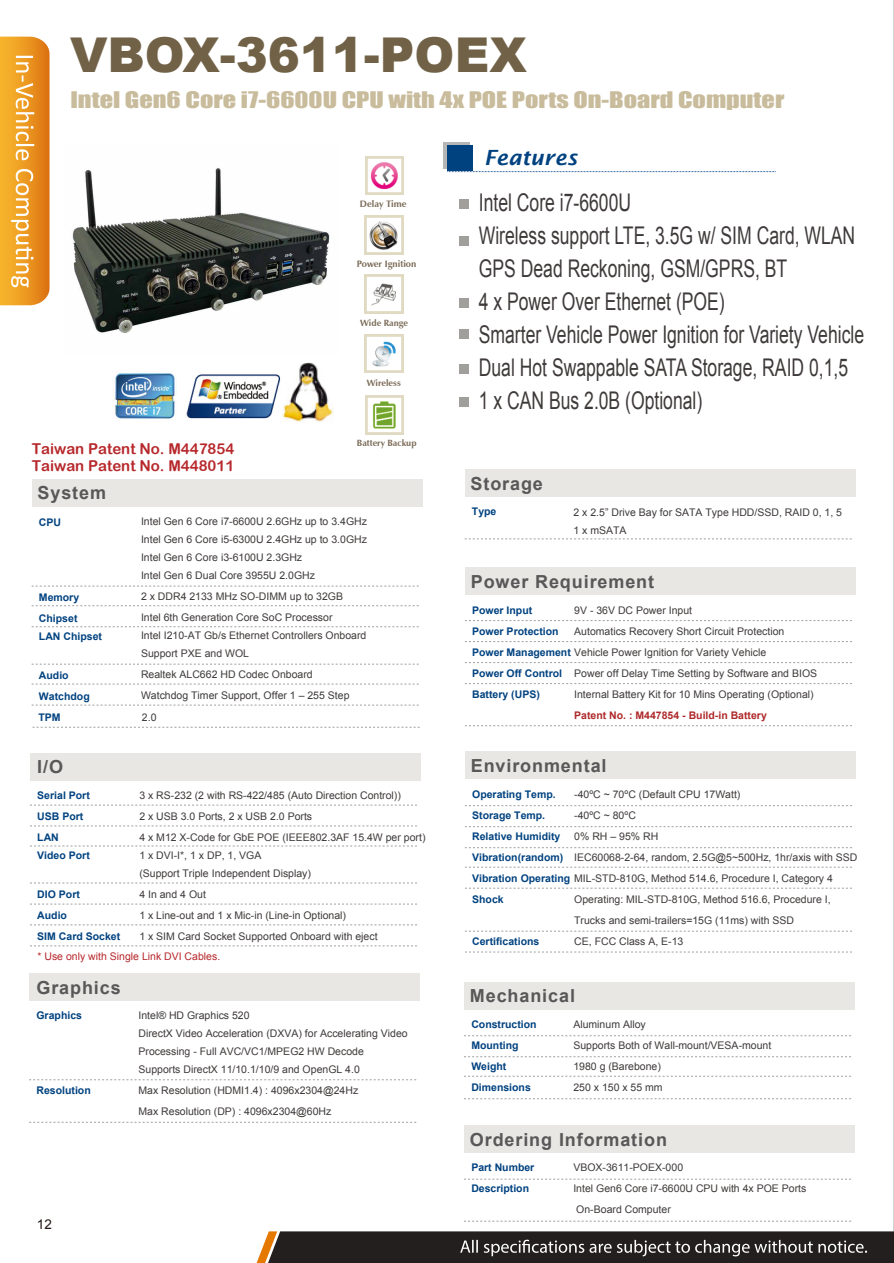
<style>
.page{position:relative;width:894px;height:1263px;background:#fff}
.page>*{position:absolute;margin:0;border:0;box-sizing:border-box;transform-origin:0 0}
.t1{font:900 48px "Arial";color:#716247}
.t2{font:24.3px/33px "Arial";color:#3e3a39;scale:.72 1}
.t3{font:21px "Impact";color:#c9bc9c;scale:1.25 1}
.t4{font:italic 600 21px "Lucida Sans";color:#004280}
.t5{font:700 18px "Arial";letter-spacing:.05em;color:#595757}
.t6{font:15px "Arial Rounded MT Bold";color:#b7282c}
.t7{font:13.5px "Arial";color:#221815}
.t8{font:10.5px/21px "Arial";color:#3e3a39}
.t9{font:700 10.5px/21px "Arial";color:#004280}
.t10{font:700 10.5px "Arial";color:#ae292b}
.t11{font:10.5px "Arial";color:#b7282c}
.t12{font:700 9.3px "Zapf Humanist 601 BT";color:#7a6a56}
.t13{font:700 9px "Zapf Humanist 601 BT";color:#7a6a56}
.s1{font-weight:400;color:#3e3a39}
</style>
<div class="page">
<hr style="left:893px;top:0;width:1px;height:1263px;background:#c9caca">
<svg style="left:256px;top:1231px;width:637px;height:32px;background:#3a3533"></svg>
<svg style="left:0;top:37px;width:50px;height:268px;background:#eda238"></svg>
<div style="left:32px;top:479px;width:390px;height:27px;background:#e8e7e4"></div>
<svg style="left:32px;top:605px;width:387px;height:1px"></svg>
<svg style="left:32px;top:586px;width:387px;height:1px"></svg>
<svg style="left:32px;top:626px;width:387px;height:1px"></svg>
<svg style="left:32px;top:684px;width:387px;height:1px"></svg>
<svg style="left:32px;top:705px;width:387px;height:1px"></svg>
<svg style="left:32px;top:664px;width:387px;height:1px"></svg>
<div style="left:29px;top:973px;width:390px;height:27px;background:#e8e7e4"></div>
<svg style="left:29px;top:1079px;width:388px;height:1px"></svg>
<svg style="left:29px;top:1122px;width:388px;height:1px"></svg>
<div style="left:443px;top:142px;width:26px;height:27px;background:linear-gradient(to right,#b5b6b6,#b5b6b6)"></div>
<div style="left:447px;top:146px;width:25px;height:25px;background:#004280"></div>
<svg style="left:447px;top:171px;width:328px;height:1px"></svg>
<div style="left:460px;top:200px;width:9px;height:9px;background:#a09f9b"></div>
<div style="left:460px;top:237px;width:9px;height:9px;background:#a09f9b"></div>
<div style="left:460px;top:330px;width:9px;height:9px;background:#a09f9b"></div>
<div style="left:460px;top:364px;width:9px;height:9px;background:#a09f9b"></div>
<div style="left:460px;top:397px;width:9px;height:9px;background:#a09f9b"></div>
<div style="left:460px;top:299px;width:9px;height:9px;background:#a09f9b"></div>
<div style="left:465px;top:568px;width:390px;height:27px;background:#e8e7e4"></div>
<div style="left:464px;top:982px;width:390px;height:27px;background:#e8e7e4"></div>
<div style="left:464px;top:1125px;width:390px;height:27px;background:#e8e7e4"></div>
<svg style="left:464px;top:1056px;width:387px;height:1px"></svg>
<svg style="left:464px;top:1035px;width:387px;height:1px"></svg>
<svg style="left:464px;top:1076px;width:387px;height:1px"></svg>
<svg style="left:464px;top:1098px;width:387px;height:1px"></svg>
<svg style="left:464px;top:1179px;width:387px;height:1px"></svg>
<svg style="left:464px;top:1221px;width:387px;height:1px"></svg>
<div style="left:465px;top:752px;width:390px;height:27px;background:#e8e7e4"></div>
<svg style="left:464px;top:826px;width:388px;height:1px"></svg>
<svg style="left:464px;top:805px;width:388px;height:1px"></svg>
<svg style="left:464px;top:847px;width:388px;height:1px"></svg>
<svg style="left:465px;top:867px;width:387px;height:1px"></svg>
<svg style="left:465px;top:931px;width:387px;height:1px"></svg>
<svg style="left:465px;top:888px;width:387px;height:1px"></svg>
<svg style="left:464px;top:641px;width:388px;height:1px"></svg>
<svg style="left:464px;top:620px;width:388px;height:1px"></svg>
<svg style="left:464px;top:662px;width:388px;height:1px"></svg>
<svg style="left:464px;top:683px;width:388px;height:1px"></svg>
<svg style="left:465px;top:725px;width:387px;height:1px"></svg>
<svg style="left:465px;top:952px;width:387px;height:1px"></svg>
<img style="left:364px;top:215px;width:39px;height:40px">
<img style="left:364px;top:275px;width:39px;height:38px">
<img style="left:365px;top:334px;width:38px;height:39px">
<img style="left:365px;top:396px;width:38px;height:38px">
<img style="left:365px;top:156px;width:38px;height:38px">
<img style="left:282px;top:363px;width:51px;height:60px">
<img style="left:186px;top:374px;width:94px;height:45px">
<div style="left:464px;top:469px;width:390px;height:27px;background:#e8e7e4"></div>
<svg style="left:464px;top:538px;width:388px;height:1px"></svg>
<img style="left:115px;top:373px;width:62px;height:46px">
<div style="left:30px;top:753px;width:390px;height:27px;background:#e8e7e4"></div>
<svg style="left:30px;top:924px;width:387px;height:1px"></svg>
<svg style="left:30px;top:846px;width:387px;height:1px"></svg>
<svg style="left:30px;top:904px;width:387px;height:1px"></svg>
<svg style="left:30px;top:945px;width:387px;height:1px"></svg>
<svg style="left:30px;top:883px;width:387px;height:1px"></svg>
<svg style="left:30px;top:826px;width:387px;height:1px"></svg>
<svg style="left:30px;top:805px;width:387px;height:1px"></svg>
<img style="left:72px;top:168px;width:258px;height:165px">
<svg style="left:33px;top:727px;width:387px;height:1px"></svg>
<h1 class="t1" style="left:70px;top:20px;width:458px">VBOX-3611-POEX</h1>
<h3 class="t3" style="left:70px;top:83px;width:572px">Intel Gen6 Core i7-6600U CPU with 4x POE Ports On-Board Computer</h3>
<p class="t12" style="left:360px;top:198px;width:48px">Delay Time</p>
<p class="t12" style="left:357px;top:258px;width:61px">Power Ignition</p>
<p class="t13" style="left:360px;top:317px;width:49px">Wide Range</p>
<h3 class="t6" style="left:32px;top:440px;width:204px">Taiwan Patent No. M447854</h3>
<h3 class="t6" style="left:32px;top:457px;width:204px">Taiwan Patent No. M448011</h3>
<p class="t13" style="left:367px;top:377px;width:36px">Wireless</p>
<p class="t13" style="left:357px;top:437px;width:61px">Battery Backup</p>
<h3 class="t5" style="left:38px;top:481px;width:70px">System</h3>
<p class="t9" style="left:39px;top:512px;width:24px">CPU</p>
<p class="t9" style="left:39px;top:587px;width:42px">Memory<br>Chipset</p>
<p class="t9" style="left:39px;top:626px;width:65px">LAN Chipset</p>
<p class="t9" style="left:39px;top:665px;width:52px">Audio<br>Watchdog</p>
<p class="t8" style="left:141px;top:512px;width:227px;line-height:18px">Intel Gen 6 Core i7-6600U 2.6GHz up to 3.4GHz Intel Gen 6 Core i5-6300U 2.4GHz up to 3.0GHz Intel Gen 6 Core i3-6100U 2.3GHz<br>Intel Gen 6 Dual Core 3955U 2.0GHz</p>
<p class="t8" style="left:141px;top:586px;width:203px">2 x DDR4 2133 MHz SO-DIMM up to 32GB<br>Intel 6th Generation Core SoC Processor</p>
<p class="t8" style="left:141px;top:626px;width:227px;line-height:18px">Intel I210-AT Gb/s Ethernet Controllers Onboard<br>Support PXE and WOL</p>
<p class="t8" style="left:141px;top:664px;width:210px">Realtek ALC662 HD Codec Onboard<br>Watchdog Timer Support, Offer 1 – 255 Step</p>
<p class="t9" style="left:38px;top:707px;width:24px">TPM</p>
<p class="t8" style="left:142px;top:706px;width:16px">2.0</p>
<h3 class="t5" style="left:37px;top:755px;width:27px">I/O</h3>
<p class="t9" style="left:37px;top:785px;width:54px">Serial Port<br>USB Port<br>LAN</p>
<p class="t9" style="left:37px;top:845px;width:54px">Video Port</p>
<p class="t9" style="left:37px;top:884px;width:84px">DIO Port<br>Audio<br>SIM Card Socket</p>
<p class="t8" style="left:139px;top:785px;width:287px">3 x RS-232 (2 with RS-422/485 (Auto Direction Control))<br>2 x USB 3.0 Ports, 2 x USB 2.0 Ports<br>4 x M12 X-Code for GbE POE (IEEE802.3AF 15.4W per port)</p>
<p class="t8" style="left:139px;top:846px;width:173px;line-height:18px">1 x DVI-I*, 1 x DP, 1, VGA<br>(Support Triple Independent Display)</p>
<p class="t8" style="left:139px;top:884px;width:240px">4 In and 4 Out<br>1 x Line-out and 1 x Mic-in (Line-in Optional)<br>1 x SIM Card Socket Supported Onboard with eject</p>
<p class="t11" style="left:37px;top:949px;width:184px">* Use only with Single Link DVI Cables.</p>
<h3 class="t5" style="left:36px;top:975px;width:86px">Graphics</h3>
<p class="t9" style="left:36px;top:1005px;width:47px">Graphics</p>
<p class="t9" style="left:36px;top:1080px;width:56px">Resolution</p>
<p class="t8" style="left:138px;top:1006px;width:271px;line-height:18px">Intel® HD Graphics 520<br>DirectX Video Acceleration (DXVA) for Accelerating Video Processing - Full AVC/VC1/MPEG2 HW Decode Supports DirectX 11/10.1/10/9 and OpenGL 4.0</p>
<p class="t8" style="left:138px;top:1080px;width:221px">Max Resolution (HDMI1.4) : 4096x2304@24Hz<br>Max Resolution (DP) : 4096x2304@60Hz</p>
<p class="t7" style="left:37px;top:1215px;width:17px">12</p>
<h3 class="t4" style="left:484px;top:145px;width:95px">Features</h3>
<p class="t2" style="left:478px;top:186px;width:536px">Intel Core i7-6600U<br>Wireless support LTE, 3.5G w/ SIM Card, WLAN GPS Dead Reckoning, GSM/GPRS, BT<br>4 x Power Over Ethernet (POE)<br>Smarter Vehicle Power Ignition for Variety Vehicle Dual Hot Swappable SATA Storage, RAID 0,1,5<br>1 x CAN Bus 2.0B (Optional)</p>
<h3 class="t5" style="left:470px;top:471px;width:74px">Storage</h3>
<p class="t9" style="left:472px;top:501px;width:26px">Type</p>
<p class="t8" style="left:573px;top:503px;width:270px;line-height:18px">2 x 2.5” Drive Bay for SATA Type HDD/SSD, RAID 0, 1, 5<br>1 x mSATA</p>
<h3 class="t5" style="left:470px;top:570px;width:185px">Power Requirement</h3>
<p class="t9" style="left:472px;top:600px;width:295px">Power Input<br>Power Protection<br>Power Management <span class="s1">Vehicle Power Ignition for Variety Vehicle<br></span>Power Off Control<br>Battery (UPS)</p>
<p class="t8" style="left:574px;top:600px;width:212px">9V - 36V DC Power Input<br>Automatics Recovery Short Circuit Protection</p>
<p class="t8" style="left:574px;top:663px;width:244px">Power off Delay Time Setting by Software and BIOS<br>Internal Battery Kit for 10 Mins Operating (Optional)</p>
<p class="t10" style="left:574px;top:708px;width:194px">Patent No. : M447854 - Build-in Battery</p>
<h3 class="t5" style="left:470px;top:754px;width:137px">Environmental</h3>
<p class="t9" style="left:472px;top:784px;width:362px">Operating Temp.<br>Storage Temp.<br>Relative Humidity<br>Vibration(random)<br>Vibration Operating <span class="s1">MIL-STD-810G, Method 514.6, Procedure I, Category 4<br></span>Shock</p>
<p class="t9" style="left:472px;top:931px;width:69px">Certifications</p>
<p class="t8" style="left:574px;top:784px;width:284px">-40ºC ~ 70ºC (Default CPU 17Watt)<br>-40ºC ~ 80ºC<br>0% RH – 95% RH<br>IEC60068-2-64, random, 2.5G@5~500Hz, 1hr/axis with SSD</p>
<p class="t8" style="left:574px;top:889px;width:258px">Operating: MIL-STD-810G, Method 516.6, Procedure I,<br>Trucks and semi-trailers=15G (11ms) with SSD<br>CE, FCC Class A, E-13</p>
<h3 class="t5" style="left:470px;top:984px;width:107px">Mechanical</h3>
<p class="t9" style="left:471px;top:1014px;width:67px">Construction<br>Mounting<br>Weight<br>Dimensions</p>
<p class="t8" style="left:573px;top:1014px;width:199px">Aluminum Alloy<br>Supports Both of Wall-mount/VESA-mount<br>1980 g (Barebone)<br>250 x 150 x 55 mm</p>
<h3 class="t5" style="left:470px;top:1127px;width:198px">Ordering Information</h3>
<p class="t9" style="left:471px;top:1157px;width:65px">Part Number<br>Description</p>
<p class="t8" style="left:573px;top:1157px;width:234px">VBOX-3611-POEX-000<br>Intel Gen6 Core i7-6600U CPU with 4x POE Ports<br>On-Board Computer</p>
</div>
